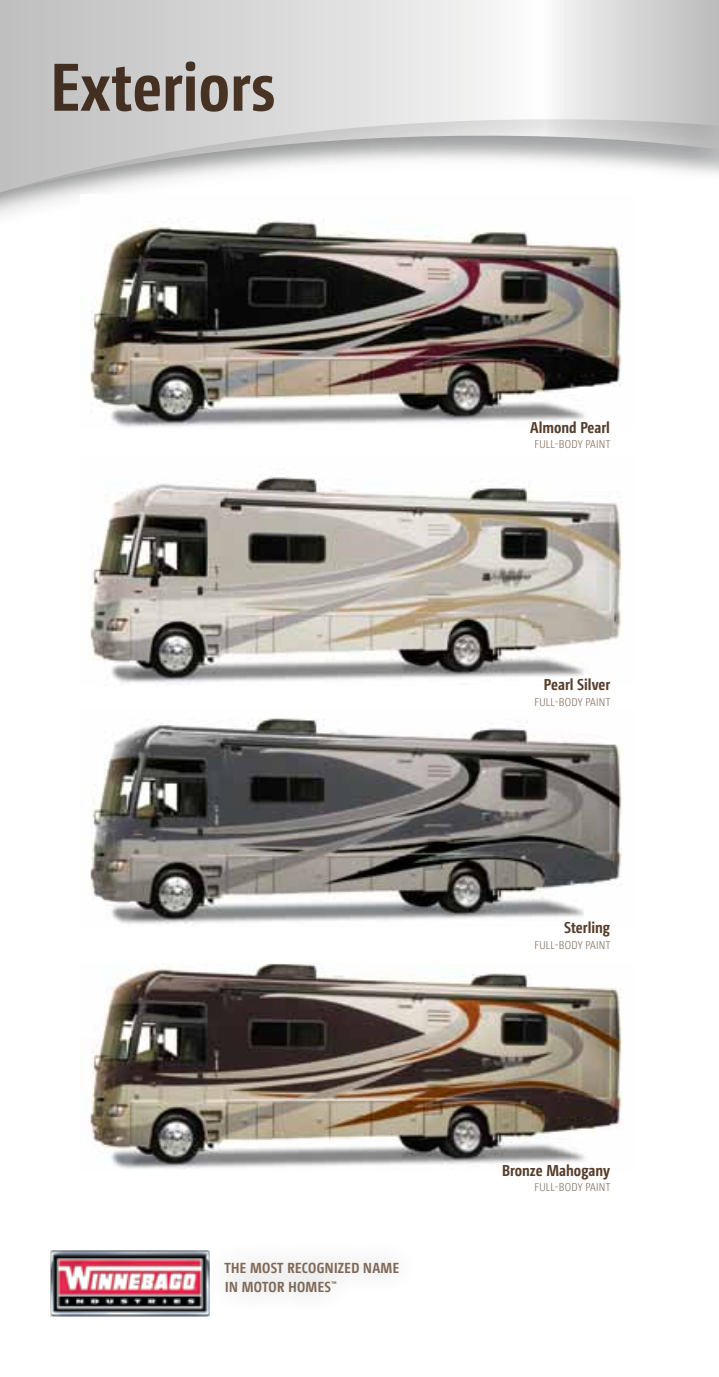
<style>
.page{position:relative;width:719px;height:1377px;background:#fff}
.page>*{position:absolute;margin:0;border:0;box-sizing:border-box;transform-origin:0 0}
.t1{font:700 67.5px "Camingo Dos Pro Cd";color:#553d2b}
.t2{font:700 15.75px "Camingo Dos Pro Cd";color:#553d2b}
.t3{font:700 14.62px/18.7px "Camingo Dos Pro Cd";letter-spacing:.025em;color:#7e6856}
.t4{font:300 11.25px "Camingo Dos Pro Cd";letter-spacing:.025em;color:#7e6856}
.t5{font:700 6.52px "Camingo Dos Pro Cd";color:#7e6856}
</style>
<div class="page">
<hr style="left:718px;top:996px;width:1px;height:381px;background:#553d2b">
<hr style="left:718px;top:61px;width:1px;height:830px;background:#a8a38d">
<div style="left:0;top:0;width:719px;height:235px;background:#000;opacity:.12"></div>
<svg style="left:0;top:0;width:719px;height:192px"></svg>
<img style="left:51px;top:1250px;width:159px;height:66px">
<img style="left:81px;top:194px;width:554px;height:233px">
<img style="left:90px;top:476px;width:533px;height:210px">
<img style="left:90px;top:718px;width:532px;height:207px">
<img style="left:90px;top:964px;width:533px;height:205px">
<div style="left:204px;top:1240px;width:215px;height:75px;background:#fbfbfb"></div>
<h1 class="t1" style="left:51px;top:46px;width:226px">Exteriors</h1>
<h3 class="t3" style="left:224px;top:1259px;width:176px">The most recognized name in motor homes</h3>
<p class="t5" style="left:331px;top:1280px;width:7px">™</p>
<h2 class="t2" style="left:530px;top:418px;width:81px">Almond Pearl</h2>
<p class="t4" style="left:535px;top:438px;width:77px">FULL-BODY PAINT</p>
<h2 class="t2" style="left:544px;top:675px;width:68px">Pearl Silver</h2>
<p class="t4" style="left:535px;top:695px;width:77px">FULL-BODY PAINT</p>
<h2 class="t2" style="left:564px;top:918px;width:47px">Sterling</h2>
<p class="t4" style="left:535px;top:939px;width:77px">FULL-BODY PAINT</p>
<h2 class="t2" style="left:502px;top:1161px;width:109px">Bronze Mahogany</h2>
<p class="t4" style="left:535px;top:1181px;width:77px">FULL-BODY PAINT</p>
</div>
